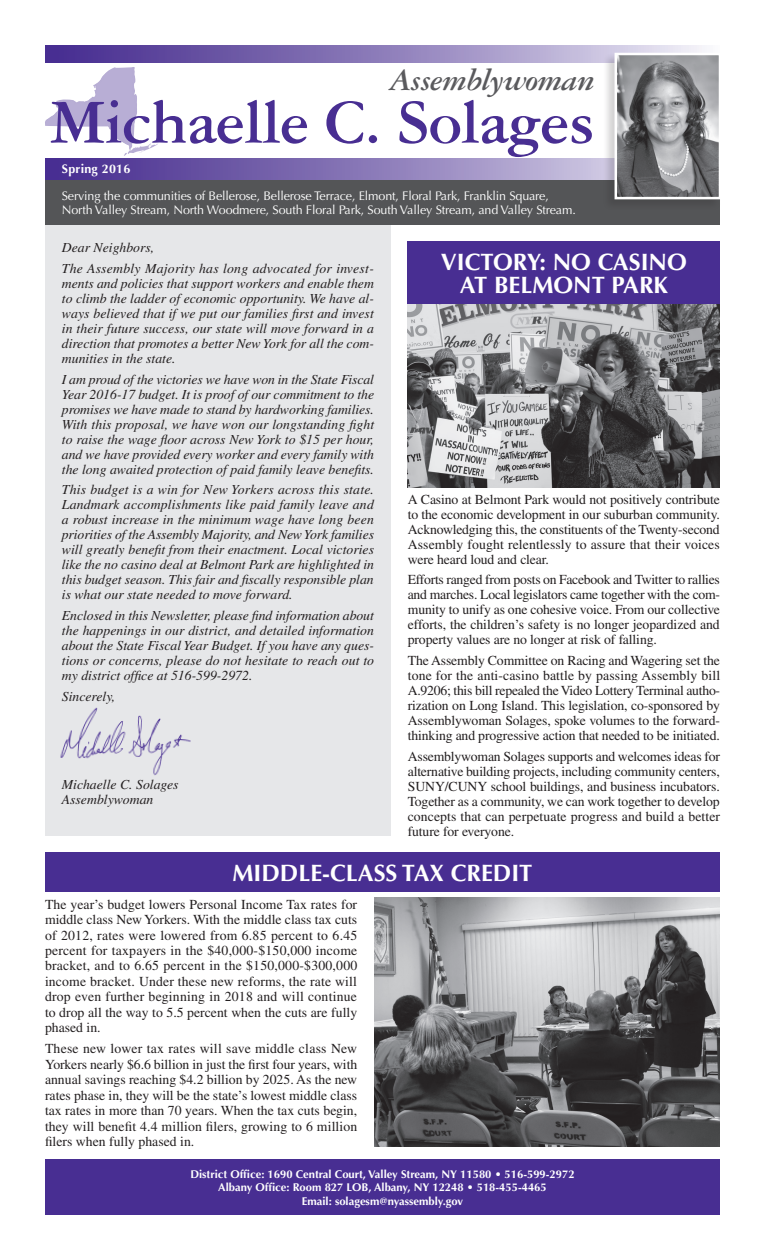
<style>
.page{position:relative;width:765px;height:1260px;background:#fff}
.page>*{position:absolute;margin:0;border:0;box-sizing:border-box;transform-origin:0 0}
.t1{font:700 66.25px "Garamond Three";letter-spacing:-.01em;color:#482e92}
.t2{font:italic 700 32.5px "Garamond Three";letter-spacing:-.03em;color:#5a5a5d}
.Head{font:700 23.75px/22.5px "Optima";color:#fff;text-align:center}
.Body_text{font:13.75px/15px "Times";color:#231f20;text-align:justify}
.Body_text-2{font:italic 13.75px/15px "Times";color:#231f20;text-align:justify}
.Body_text-3{font:12.5px/13.8px "Optima";letter-spacing:-.01em;color:#fff}
.t3{font:700 12.5px "Optima";letter-spacing:.02em;color:#fff}
.t4{font:700 11.25px "Optima";color:#fff}
</style>
<div class="page">
<div style="left:45px;top:179px;width:675px;height:46px;background:#545557"></div>
<img style="left:45px;top:67px;width:113px;height:89px">
<svg style="left:45px;top:158px;width:557px;height:21px;background:#8371b3"></svg>
<div style="left:45px;top:45px;width:675px;height:18px;background:linear-gradient(to right,#3c2088,#eceaf4)"></div>
<div style="left:45px;top:1160px;width:675px;height:55px;background:#482e92"></div>
<div style="left:602px;top:52px;width:120px;height:159px;background:#231f20;opacity:.2"></div>
<img style="left:618px;top:56px;width:100px;height:140px">
<div style="left:615px;top:53px;width:106px;height:146px;border:2px solid #fff"></div>
<div style="left:45px;top:225px;width:346px;height:611px;background:#e6e7e9"></div>
<img style="left:60px;top:707px;width:131px;height:69px">
<div style="left:408px;top:242px;width:312px;height:62px;background:#482e92"></div>
<div style="left:45px;top:852px;width:675px;height:40px;background:#482e92"></div>
<img style="left:374px;top:898px;width:346px;height:248px">
<img style="left:408px;top:304px;width:312px;height:183px">
<p class="t2" style="left:390px;top:62px;width:206px">Assemblywoman</p>
<p class="t1" style="left:50px;top:86px;width:546px">Michaelle C. Solages</p>
<p class="t3" style="left:62px;top:162px;width:70px">Spring 2016</p>
<p class="Body_text-3" style="left:62px;top:189px;width:516px">Serving the communities of Bellerose, Bellerose Terrace, Elmont, Floral Park, Franklin Square,<br>North Valley Stream, North Woodmere, South Floral Park, South Valley Stream, and Valley Stream.</p>
<p class="Body_text-2" style="left:62px;top:240px;width:94px">Dear Neighbors,</p>
<p class="Body_text-2" style="left:62px;top:261px;width:314px">The Assembly Majority has long advocated for invest&shy;ments and policies that support workers and enable them to climb the ladder of economic opportunity. We have al&shy;ways believed that if we put our families first and invest in their future success, our state will move forward in a direction that promotes a better New York for all the com&shy;munities in the state.</p>
<p class="Body_text-2" style="left:62px;top:372px;width:314px">I am proud of the victories we have won in the State Fiscal Year 2016-17 budget. It is proof of our commitment to the promises we have made to stand by hardworking families.<br>With this proposal, we have won our longstanding fight to raise the wage floor across New York to $15 per hour, and we have provided every worker and every family with the long awaited protection of paid family leave benefits.</p>
<p class="Body_text-2" style="left:62px;top:482px;width:314px">This budget is a win for New Yorkers across this state.<br>Landmark accomplishments like paid family leave and a robust increase in the minimum wage have long been priorities of the Assembly Majority, and New York families will greatly benefit from their enactment. Local victories like the no casino deal at Belmont Park are highlighted in this budget season. This fair and fiscally responsible plan is what our state needed to move forward.</p>
<p class="Body_text-2" style="left:62px;top:608px;width:314px">Enclosed in this Newsletter, please find information about the happenings in our district, and detailed information about the State Fiscal Year Budget. If you have any ques&shy;tions or concerns, please do not hesitate to reach out to my district office at 516-599-2972.</p>
<p class="Body_text-2" style="left:62px;top:689px;width:55px">Sincerely,</p>
<p class="Body_text-2" style="left:62px;top:777px;width:118px">Michaelle C. Solages</p>
<p class="Body_text-2" style="left:62px;top:792px;width:93px">Assemblywoman</p>
<p class="Head" style="left:441px;top:251px;width:247px">VICTORY: NO CASINO<br>AT BELMONT PARK</p>
<p class="Body_text" style="left:408px;top:492px;width:314px">A Casino at Belmont Park would not positively contribute to the economic development in our suburban community.<br>Acknowledging this, the constituents of the Twenty-second Assembly fought relentlessly to assure that their voices were heard loud and clear.</p>
<p class="Body_text" style="left:408px;top:572px;width:314px">Efforts ranged from posts on Facebook and Twitter to rallies and marches. Local legislators came together with the com&shy;munity to unify as one cohesive voice. From our collective efforts, the children’s safety is no longer jeopardized and property values are no longer at risk of falling.</p>
<p class="Body_text" style="left:408px;top:653px;width:314px">The Assembly Committee on Racing and Wagering set the tone for the anti-casino battle by passing Assembly bill A.9206; this bill repealed the Video Lottery Terminal autho&shy;rization on Long Island. This legislation, co-sponsored by Assemblywoman Solages, spoke volumes to the forward&shy;thinking and progressive action that needed to be initiated.</p>
<p class="Body_text" style="left:408px;top:748px;width:314px">Assemblywoman Solages supports and welcomes ideas for alternative building projects, including community centers, SUNY/CUNY school buildings, and business incubators.<br>Together as a community, we can work together to develop concepts that can perpetuate progress and build a better future for everyone.</p>
<p class="Head" style="left:232px;top:862px;width:302px">MIDDLE-CLASS TAX CREDIT</p>
<p class="Body_text" style="left:45px;top:896px;width:314px;line-height:15.5px">The year’s budget lowers Personal Income Tax rates for middle class New Yorkers. With the middle class tax cuts of 2012, rates were lowered from 6.85 percent to 6.45 percent for taxpayers in the $40,000-$150,000 income bracket, and to 6.65 percent in the $150,000-$300,000 income bracket. Under these new reforms, the rate will drop even further beginning in 2018 and will continue to drop all the way to 5.5 percent when the cuts are fully phased in.</p>
<p class="Body_text" style="left:45px;top:1041px;width:314px;line-height:15.5px">These new lower tax rates will save middle class New Yorkers nearly $6.6 billion in just the first four years, with annual savings reaching $4.2 billion by 2025. As the new rates phase in, they will be the state’s lowest middle class tax rates in more than 70 years. When the tax cuts begin, they will benefit 4.4 million filers, growing to 6 million filers when fully phased in.</p>
<p class="t4" style="left:190px;top:1167px;width:386px">District Office: 1690 Central Court, Valley Stream, NY 11580 • 516-599-2972</p>
<p class="t4" style="left:218px;top:1181px;width:330px">Albany Office: Room 827 LOB, Albany, NY 12248 • 518-455-4465</p>
<p class="t4" style="left:302px;top:1195px;width:163px">Email: solagesm@nyassembly.gov</p>
</div>
